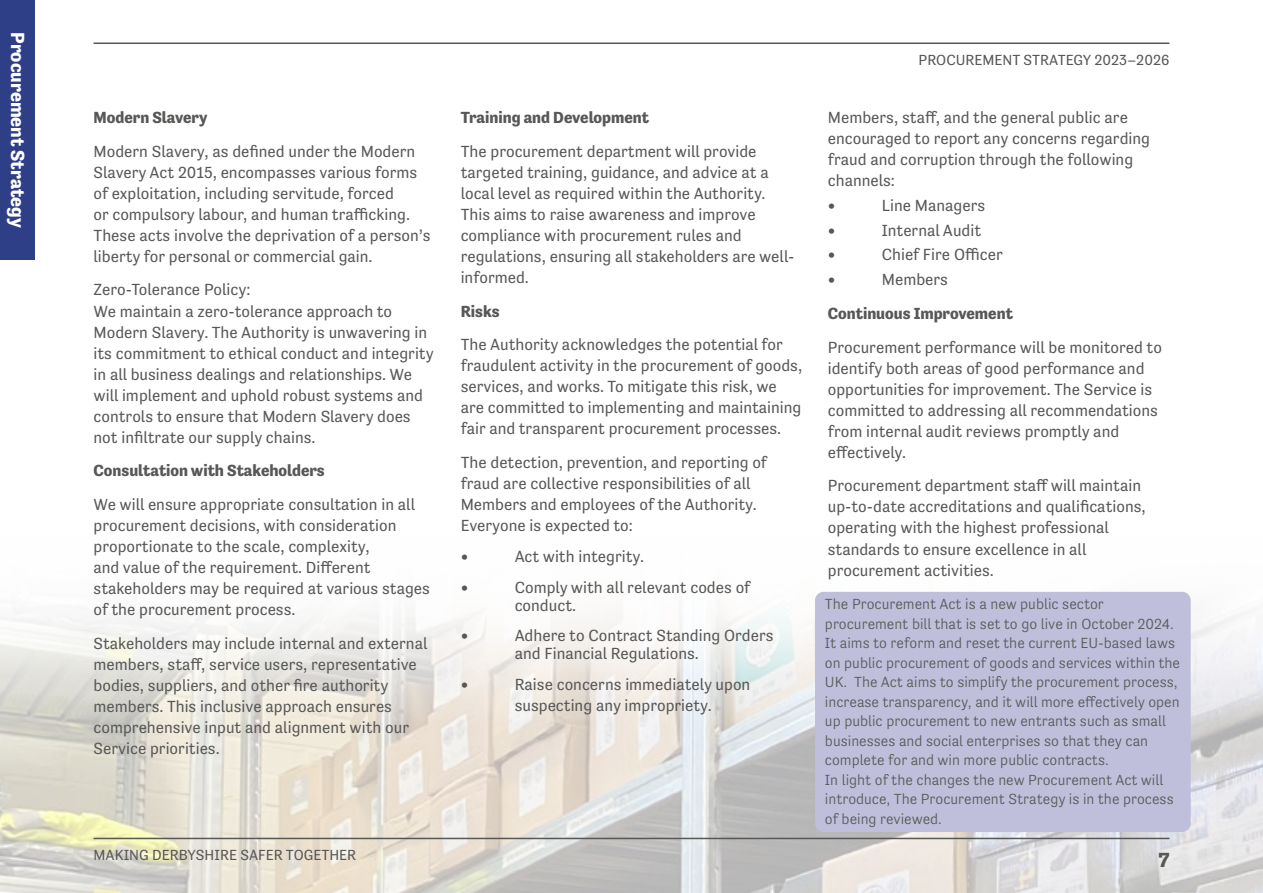
<style>
.page{position:relative;width:1263px;height:893px;background:#fff}
.page>*{position:absolute;margin:0;border:0;box-sizing:border-box;transform-origin:0 0}
.t1{font:700 21px "Tenso";color:#575756}
.t2{font:700 19.5px "Tenso";color:#fff}
.t3{font:16.5px/21px "Tenso";color:#575756}
.t4{font:700 16.5px "Tenso";color:#575756}
.t5{font:300 15px/19.5px "Tenso";color:#575756}
.t6{font:15px "Tenso";color:#575756}
</style>
<div class="page">
<img style="left:0;top:643px;width:1263px;height:250px">
<svg style="left:0;top:674px;width:1262px;height:49px;background:#e5e3dd"></svg>
<div style="left:0;top:374px;width:1262px;height:300px;background:#fff"></div>
<hr style="left:94px;top:838px;width:1075px;height:1px;background:#575756">
<hr style="left:94px;top:43px;width:1075px;height:1px;background:#575756">
<div style="left:0;top:0;width:34px;height:259px;background:#2e3f87"></div>
<div style="left:815px;top:592px;width:376px;height:240px;background:#bfbedb;border-radius:9px"></div>
<p class="t2" style="left:29px;top:32px;width:197px;rotate:90deg">Procurement Strategy</p>
<p class="t4" style="left:94px;top:108px;width:115px">Modern Slavery</p>
<p class="t3" style="left:94px;top:140px;width:338px">Modern Slavery, as defined under the Modern Slavery Act 2015, encompasses various forms of exploitation, including servitude, forced<br>or compulsory labour, and human trafficking.<br>These acts involve the deprivation of a person’s liberty for personal or commercial gain.</p>
<p class="t3" style="left:94px;top:279px;width:342px">Zero-Tolerance Policy:<br>We maintain a zero-tolerance approach to Modern Slavery. The Authority is unwavering in its commitment to ethical conduct and integrity in all business dealings and relationships. We will implement and uphold robust systems and controls to ensure that Modern Slavery does not infiltrate our supply chains.</p>
<p class="t4" style="left:94px;top:461px;width:233px">Consultation with Stakeholders</p>
<p class="t3" style="left:94px;top:494px;width:338px">We will ensure appropriate consultation in all procurement decisions, with consideration proportionate to the scale, complexity,<br>and value of the requirement. Different stakeholders may be required at various stages of the procurement process.</p>
<p class="t3" style="left:94px;top:633px;width:335px">Stakeholders may include internal and external members, staff, service users, representative bodies, suppliers, and other fire authority members. This inclusive approach ensures comprehensive input and alignment with our Service priorities.</p>
<p class="t4" style="left:461px;top:108px;width:190px">Training and Development</p>
<p class="t3" style="left:461px;top:141px;width:335px">The procurement department will provide targeted training, guidance, and advice at a local level as required within the Authority.<br>This aims to raise awareness and improve compliance with procurement rules and regulations, ensuring all stakeholders are well&shy;informed.</p>
<p class="t4" style="left:461px;top:302px;width:40px">Risks</p>
<p class="t3" style="left:461px;top:334px;width:343px">The Authority acknowledges the potential for fraudulent activity in the procurement of goods, services, and works. To mitigate this risk, we are committed to implementing and maintaining fair and transparent procurement processes.</p>
<p class="t3" style="left:461px;top:452px;width:308px">The detection, prevention, and reporting of fraud are collective responsibilities of all Members and employees of the Authority.<br>Everyone is expected to:</p>
<p class="t3" style="left:461px;top:546px;width:9px">•</p>
<p class="t3" style="left:515px;top:546px;width:131px">Act with integrity.</p>
<p class="t3" style="left:461px;top:576px;width:9px">•</p>
<p class="t3" style="left:515px;top:578px;width:237px;line-height:18px">Comply with all relevant codes of conduct.</p>
<p class="t3" style="left:461px;top:625px;width:9px">•</p>
<p class="t3" style="left:515px;top:627px;width:260px;line-height:18px">Adhere to Contract Standing Orders and Financial Regulations.</p>
<p class="t3" style="left:461px;top:674px;width:9px">•</p>
<p class="t3" style="left:515px;top:674px;width:237px">Raise concerns immediately upon suspecting any impropriety.</p>
<p class="t6" style="left:919px;top:52px;width:252px">PROCUREMENT STRATEGY 2023–2026</p>
<p class="t3" style="left:828px;top:107px;width:324px">Members, staff, and the general public are encouraged to report any concerns regarding fraud and corruption through the following channels:</p>
<p class="t3" style="left:828px;top:195px;width:9px">•</p>
<p class="t3" style="left:882px;top:195px;width:105px">Line Managers</p>
<p class="t3" style="left:828px;top:219px;width:9px">•</p>
<p class="t3" style="left:882px;top:219px;width:101px">Internal Audit</p>
<p class="t3" style="left:828px;top:244px;width:9px">•</p>
<p class="t3" style="left:882px;top:244px;width:122px">Chief Fire Officer</p>
<p class="t3" style="left:828px;top:269px;width:9px">•</p>
<p class="t3" style="left:882px;top:269px;width:68px">Members</p>
<p class="t4" style="left:828px;top:304px;width:187px">Continuous Improvement</p>
<p class="t3" style="left:828px;top:336px;width:336px">Procurement performance will be monitored to identify both areas of good performance and opportunities for improvement. The Service is committed to addressing all recommendations from internal audit reviews promptly and effectively.</p>
<p class="t3" style="left:828px;top:475px;width:319px">Procurement department staff will maintain up-to-date accreditations and qualifications, operating with the highest professional standards to ensure excellence in all procurement activities.</p>
<p class="t5" style="left:825px;top:594px;width:357px">The Procurement Act is a new public sector procurement bill that is set to go live in October 2024.<br>It aims to reform and reset the current EU-based laws on public procurement of goods and services within the UK. The Act aims to simplify the procurement process, increase transparency, and it will more effectively open up public procurement to new entrants such as small businesses and social enterprises so that they can complete for and win more public contracts.<br>In light of the changes the new Procurement Act will introduce, The Procurement Strategy is in the process of being reviewed.</p>
<p class="t6" style="left:94px;top:846px;width:264px">MAKING DERBYSHIRE SAFER TOGETHER</p>
<p class="t1" style="left:1158px;top:848px;width:12px">7</p>
</div>
